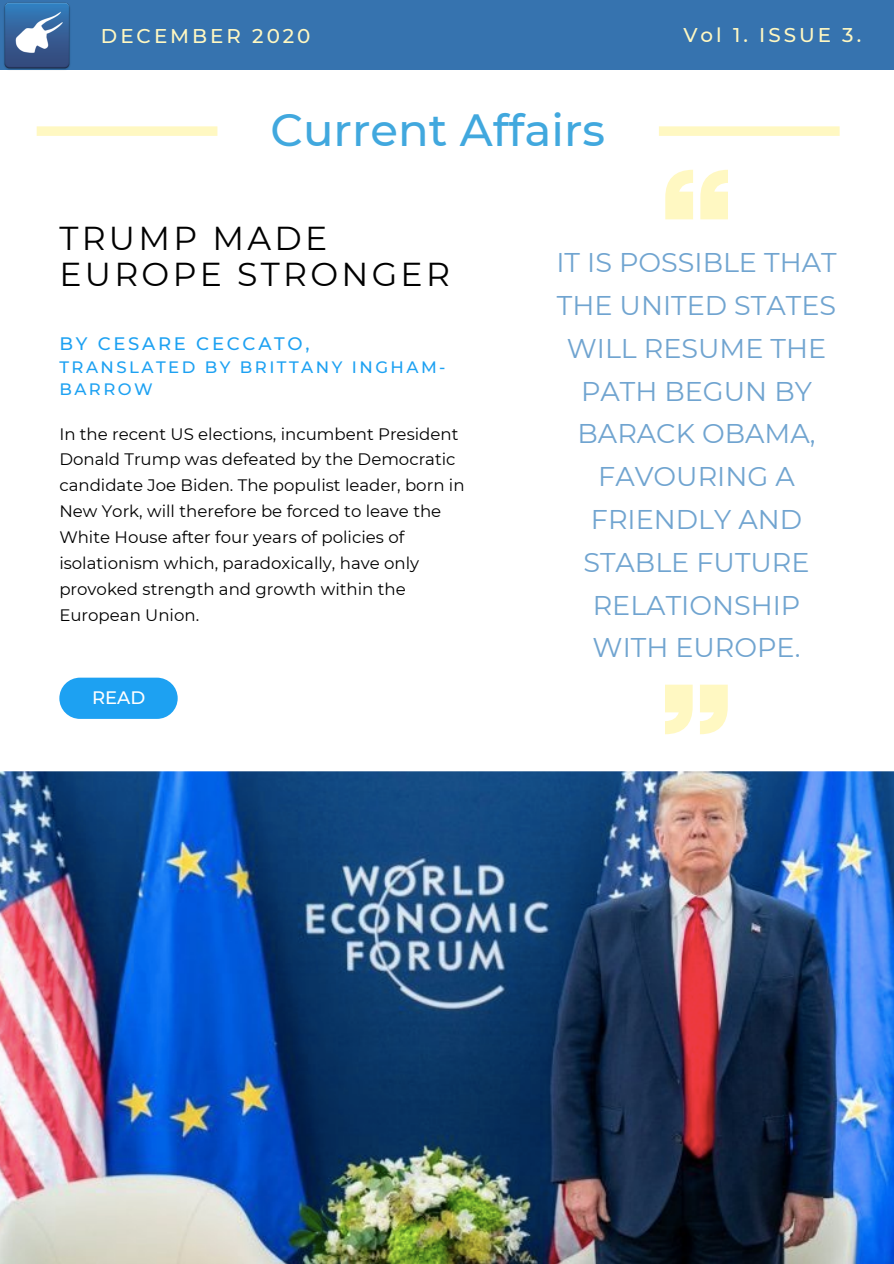
<style>
.page{position:relative;width:894px;height:1264px;background:#fff}
.page>*{position:absolute;margin:0;border:0;box-sizing:border-box;transform-origin:0 0}
.t1{font:500 45px "Montserrat";color:#41a8de}
.t2{font:33.15px/36.2px "Montserrat";letter-spacing:.1em;color:#000}
.t3{font:27px/42.8px "Montserrat";color:#70a4d0;text-align:center}
.t4{font:500 19.8px "Montserrat";letter-spacing:.15em;color:#fff8c2}
.t5{font:500 18px "Montserrat";letter-spacing:.15em;color:#1da1f2}
.t6{font:500 18px "Montserrat";color:#fff}
.t7{font:16.65px/26px "Montserrat";color:#000}
.t8{font:500 16.5px/22.5px "Montserrat";letter-spacing:.15em;color:#1da1f2}
</style>
<div class="page">
<div style="left:0;top:1px;width:893px;height:69px;background:#3673af"></div>
<img style="left:0;top:0;width:73px;height:70px">
<svg style="left:37px;top:126px;width:180px;height:10px;background:#fff8c4"></svg>
<svg style="left:659px;top:126px;width:180px;height:10px;background:#fff8c4"></svg>
<img style="left:0;top:771px;width:893px;height:492px">
<svg style="left:665px;top:170px;width:62px;height:49px"></svg>
<svg style="left:665px;top:684px;width:62px;height:50px"></svg>
<div style="left:59px;top:677px;width:119px;height:42px;background:#1da1f2;border-radius:21px"></div>
<p class="t4" style="left:101px;top:23px;width:211px">DECEMBER 2020</p>
<p class="t4" style="left:683px;top:23px;width:179px">Vol 1. ISSUE 3.</p>
<p class="t1" style="left:270px;top:103px;width:336px">Current Affairs</p>
<p class="t2" style="left:59px;top:220px;width:392px">TRUMP MADE<br>EUROPE STRONGER</p>
<p class="t5" style="left:59px;top:333px;width:251px">BY CESARE CECCATO,</p>
<p class="t8" style="left:59px;top:356px;width:387px">TRANSLATED BY BRITTANY INGHAM-<br>BARROW</p>
<p class="t7" style="left:59px;top:420px;width:406px">In the recent US elections, incumbent President Donald Trump was defeated by the Democratic candidate Joe Biden. The populist leader, born in New York, will therefore be forced to leave the White House after four years of policies of isolationism which, paradoxically, have only provoked strength and growth within the European Union.</p>
<p class="t6" style="left:92px;top:686px;width:55px">READ</p>
<p class="t3" style="left:556px;top:241px;width:281px">IT IS POSSIBLE THAT<br>THE UNITED STATES<br>WILL RESUME THE<br>PATH BEGUN BY<br>BARACK OBAMA,<br>FAVOURING A<br>FRIENDLY AND<br>STABLE FUTURE<br>RELATIONSHIP<br>WITH EUROPE.</p>
</div>
